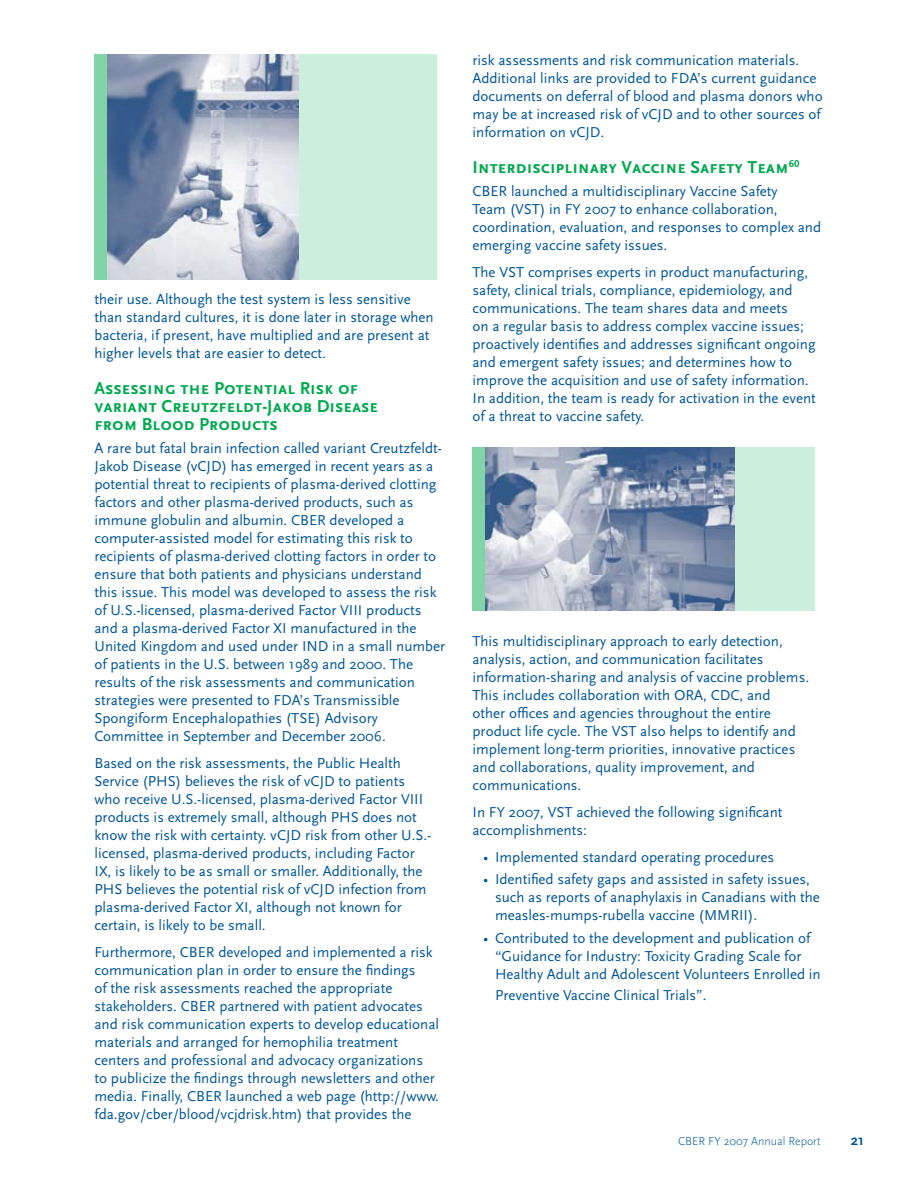
<style>
.page{position:relative;width:918px;height:1188px;background:#fff}
.page>*{position:absolute;margin:0;border:0;box-sizing:border-box;transform-origin:0 0}
.t1{font:700 18px/18px "Scala Sans Caps";color:#00a94f}
.t2{font:15px/18px "Scala Sans";color:#005596}
.t3{font:700 15px "Scala Sans";color:#005596}
.t4{font:300 12px "Scala Sans";color:#005596}
</style>
<div class="page">
<div style="left:94px;top:54px;width:343px;height:226px;background:#cceedc"></div>
<div style="left:94px;top:54px;width:125px;height:226px;background:#80d4a7"></div>
<img style="left:107px;top:54px;width:191px;height:226px">
<div style="left:472px;top:447px;width:343px;height:163px;background:#cceedc"></div>
<div style="left:472px;top:447px;width:125px;height:163px;background:#80d4a7"></div>
<img style="left:485px;top:447px;width:250px;height:164px">
<p class="t2" style="left:94px;top:291px;width:341px">their use. Although the test system is less sensitive than standard cultures, it is done later in storage when bacteria, if present, have multiplied and are present at higher levels that are easier to detect.</p>
<p class="t1" style="left:94px;top:380px;width:285px">Assessing the Potential Risk of variant Creutzfeldt-Jakob Disease from Blood Products</p>
<p class="t2" style="left:94px;top:439px;width:352px">A rare but fatal brain infection called variant Creutzfeldt-Jakob Disease (vCJD) has emerged in recent years as a potential threat to recipients of plasma-derived clotting factors and other plasma-derived products, such as immune globulin and albumin. CBER developed a computer-assisted model for estimating this risk to recipients of plasma-derived clotting factors in order to ensure that both patients and physicians understand this issue. This model was developed to assess the risk of U.S.-licensed, plasma-derived Factor VIII products and a plasma-derived Factor XI manufactured in the United Kingdom and used under IND in a small number of patients in the U.S. between 1989 and 2000. The results of the risk assessments and communication strategies were presented to FDA’s Transmissible Spongiform Encephalopathies (TSE) Advisory Committee in September and December 2006.</p>
<p class="t2" style="left:94px;top:754px;width:338px">Based on the risk assessments, the Public Health Service (PHS) believes the risk of vCJD to patients who receive U.S.-licensed, plasma-derived Factor VIII products is extremely small, although PHS does not know the risk with certainty. vCJD risk from other U.S.- licensed, plasma-derived products, including Factor IX, is likely to be as small or smaller. Additionally, the PHS believes the potential risk of vCJD infection from plasma-derived Factor XI, although not known for certain, is likely to be small.</p>
<p class="t2" style="left:94px;top:943px;width:346px">Furthermore, CBER developed and implemented a risk communication plan in order to ensure the findings<br>of the risk assessments reached the appropriate stakeholders. CBER partnered with patient advocates and risk communication experts to develop educational materials and arranged for hemophilia treatment centers and professional and advocacy organizations to publicize the findings through newsletters and other media. Finally, CBER launched a web page (http://www. fda.gov/cber/blood/vcjdrisk.htm) that provides the</p>
<p class="t2" style="left:472px;top:52px;width:352px">risk assessments and risk communication materials.<br>Additional links are provided to FDA’s current guidance documents on deferral of blood and plasma donors who may be at increased risk of vCJD and to other sources of information on vCJD.</p>
<p class="t1" style="left:472px;top:159px;width:328px">Interdisciplinary Vaccine Safety Team<sup>60</sup></p>
<p class="t2" style="left:472px;top:182px;width:350px">CBER launched a multidisciplinary Vaccine Safety<br>Team (VST) in FY 2007 to enhance collaboration, coordination, evaluation, and responses to complex and emerging vaccine safety issues.</p>
<p class="t2" style="left:472px;top:263px;width:345px">The VST comprises experts in product manufacturing, safety, clinical trials, compliance, epidemiology, and communications. The team shares data and meets<br>on a regular basis to address complex vaccine issues; proactively identifies and addresses significant ongoing and emergent safety issues; and determines how to improve the acquisition and use of safety information.<br>In addition, the team is ready for activation in the event of a threat to vaccine safety.</p>
<p class="t2" style="left:472px;top:632px;width:338px">This multidisciplinary approach to early detection, analysis, action, and communication facilitates information-sharing and analysis of vaccine problems.<br>This includes collaboration with ORA, CDC, and<br>other offices and agencies throughout the entire product life cycle. The VST also helps to identify and implement long-term priorities, innovative practices and collaborations, quality improvement, and communications.</p>
<p class="t2" style="left:472px;top:803px;width:312px">In FY 2007, VST achieved the following significant accomplishments:</p>
<p class="t2" style="left:483px;top:848px;width:293px">• Implemented standard operating procedures</p>
<p class="t2" style="left:495px;top:871px;width:326px;text-indent:-12px">• Identified safety gaps and assisted in safety issues, such as reports of anaphylaxis in Canadians with the measles-mumps-rubella vaccine (MMRII).</p>
<p class="t2" style="left:495px;top:929px;width:327px;text-indent:-12px">• Contributed to the development and publication of “Guidance for Industry: Toxicity Grading Scale for<br>Healthy Adult and Adolescent Volunteers Enrolled in</p>
<p class="t2" style="left:495px;top:987px;width:213px">Preventive Vaccine Clinical Trials”.</p>
<p class="t4" style="left:678px;top:1135px;width:144px">CBER FY 2007 Annual Report</p>
<p class="t3" style="left:851px;top:1132px;width:15px">21</p>
</div>
